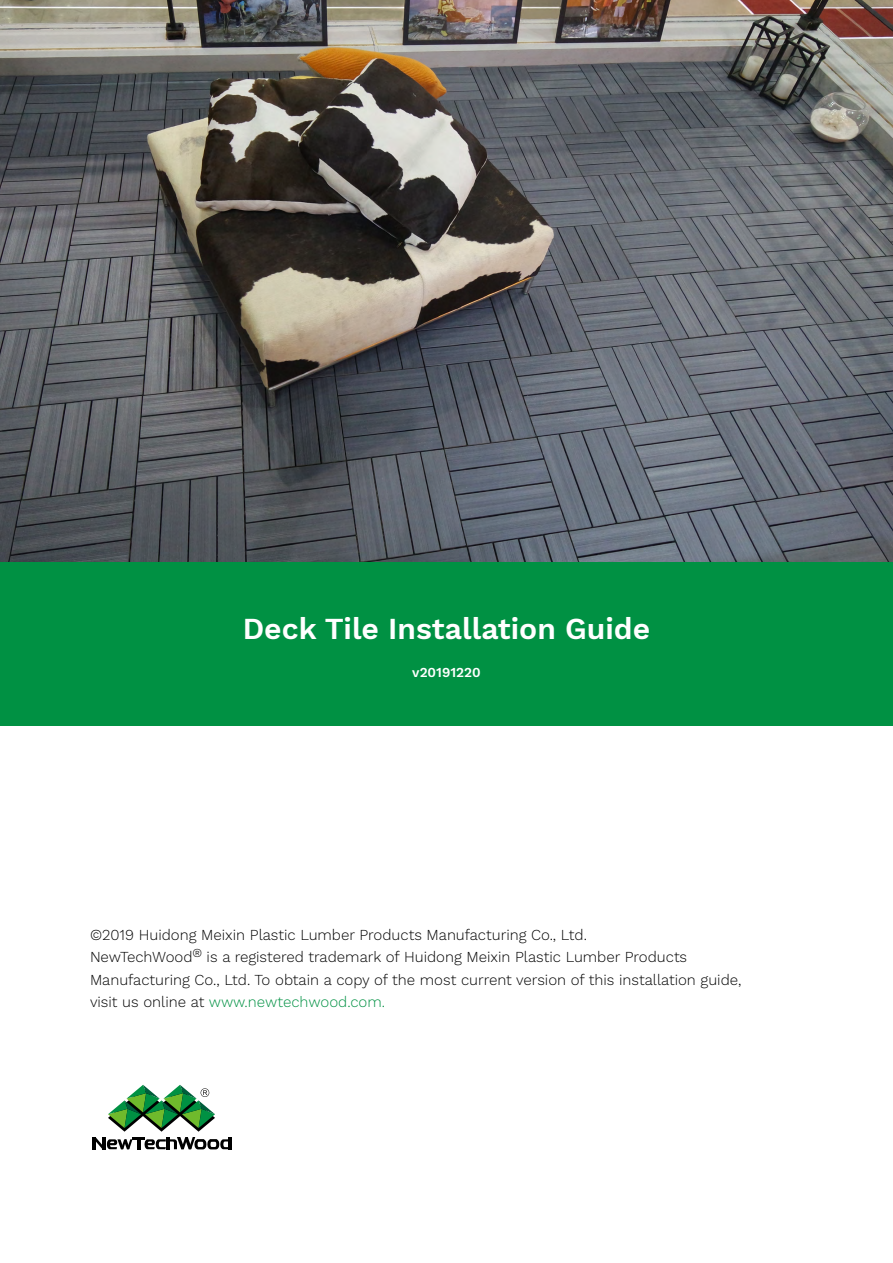
<style>
.page{position:relative;width:893px;height:1263px;background:#fff}
.page>*{position:absolute;margin:0;border:0;box-sizing:border-box;transform-origin:0 0}
.t1{font:600 30px "Work Sans";color:#fff}
.t2{font:300 15px/22.5px "Work Sans";color:#000}
.t3{font:600 13.5px "Work Sans";color:#fff}
.t4{font:300 12px "Work Sans";color:#000}
.s1{color:#009143}
</style>
<div class="page">
<img style="left:0;top:0;width:893px;height:563px">
<div style="left:0;top:563px;width:893px;height:163px;background:#009143"></div>
<svg style="left:92px;top:1085px;width:139px;height:64px"></svg>
<h1 class="t1" style="left:243px;top:611px;width:409px">Deck Tile Installation Guide</h1>
<p class="t3" style="left:412px;top:664px;width:70px">v20191220</p>
<p class="t2" style="left:90px;top:924px;width:653px">©2019 Huidong Meixin Plastic Lumber Products Manufacturing Co., Ltd.<br>NewTechWood is a registered trademark of Huidong Meixin Plastic Lumber Products Manufacturing Co., Ltd. To obtain a copy of the most current version of this installation guide, visit us online at <span class="s1">www.newtechwood.com.</span></p>
<p class="t4" style="left:193px;top:946px;width:11px">®</p>
</div>
